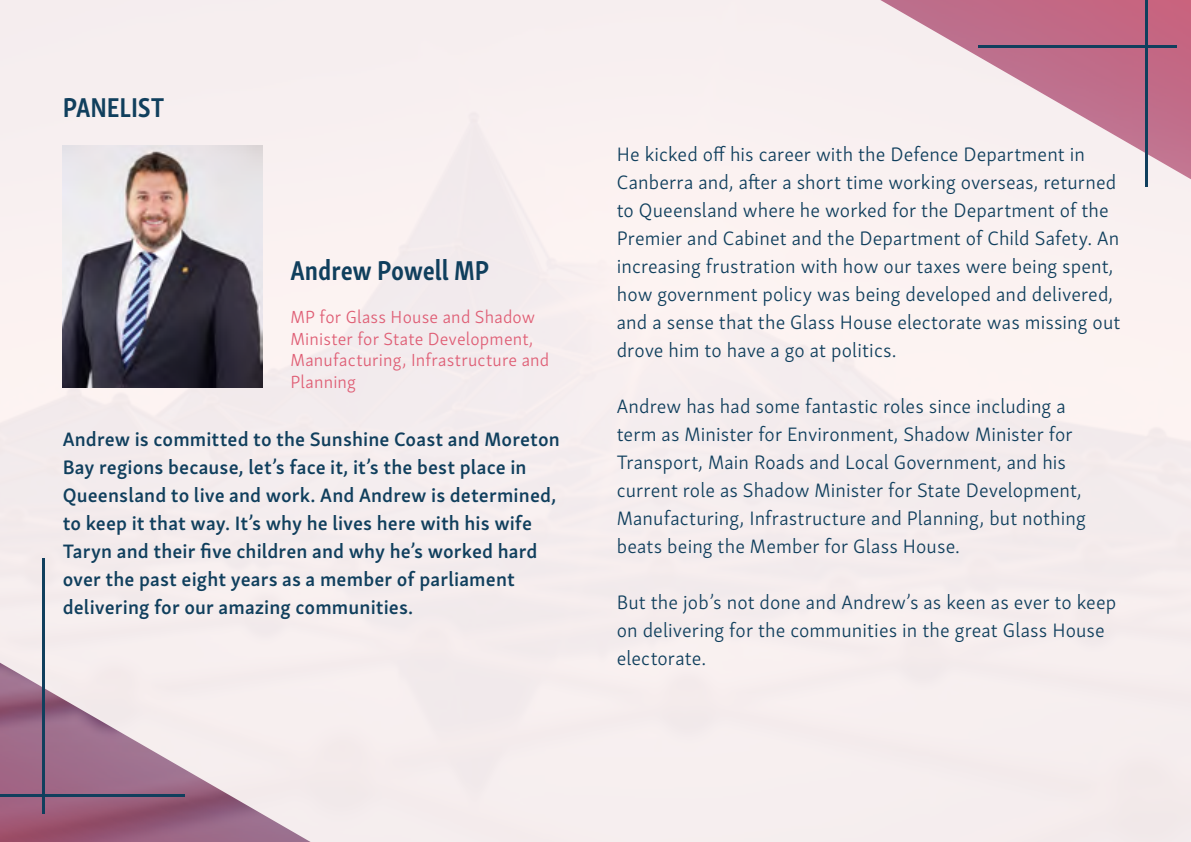
<style>
.page{position:relative;width:1191px;height:842px;background:#f6eeef}
.page>*{position:absolute;margin:0;border:0;box-sizing:border-box;transform-origin:0 0}
.t1{font:700 28px "Skolar Sans Cp";letter-spacing:-.005em;color:#103f5d}
.t2{font:300 20px/28px "Skolar Sans";letter-spacing:.005em;color:#103f5d}
.t3{font:600 20px/28px "Skolar Sans";letter-spacing:.005em;color:#103f5d}
.t4{font:300 18px/21.6px "Skolar Sans";letter-spacing:.01em;color:#df5e75}
</style>
<div class="page">
<hr style="left:43px;top:559px;width:2px;height:255px;background:#103f5d">
<hr style="left:1145px;top:0;width:3px;height:187px;background:#103f5d">
<hr style="left:0;top:794px;width:184px;height:3px;background:#103f5d">
<hr style="left:978px;top:45px;width:198px;height:3px;background:#103f5d">
<img style="left:63px;top:146px;width:199px;height:242px">
<h1 class="t1" style="left:63px;top:86px;width:103px">PANELIST</h1>
<h1 class="t1" style="left:290px;top:248px;width:200px">Andrew Powell MP</h1>
<p class="t4" style="left:290px;top:305px;width:260px">MP for Glass House and Shadow<br>Minister for State Development,<br>Manufacturing, Infrastructure and<br>Planning</p>
<p class="t3" style="left:63px;top:423px;width:498px">Andrew is committed to the Sunshine Coast and Moreton Bay regions because, let’s face it, it’s the best place in Queensland to live and work. And Andrew is determined, to keep it that way. It’s why he lives here with his wife Taryn and their five children and why he’s worked hard over the past eight years as a member of parliament delivering for our amazing communities.</p>
<p class="t2" style="left:617px;top:138px;width:505px">He kicked off his career with the Defence Department in Canberra and, after a short time working overseas, returned to Queensland where he worked for the Department of the Premier and Cabinet and the Department of Child Safety. An increasing frustration with how our taxes were being spent, how government policy was being developed and delivered, and a sense that the Glass House electorate was missing out drove him to have a go at politics.</p>
<p class="t2" style="left:617px;top:390px;width:470px">Andrew has had some fantastic roles since including a term as Minister for Environment, Shadow Minister for Transport, Main Roads and Local Government, and his current role as Shadow Minister for State Development, Manufacturing, Infrastructure and Planning, but nothing beats being the Member for Glass House.</p>
<p class="t2" style="left:617px;top:586px;width:501px">But the job’s not done and Andrew’s as keen as ever to keep on delivering for the communities in the great Glass House electorate.</p>
</div>
